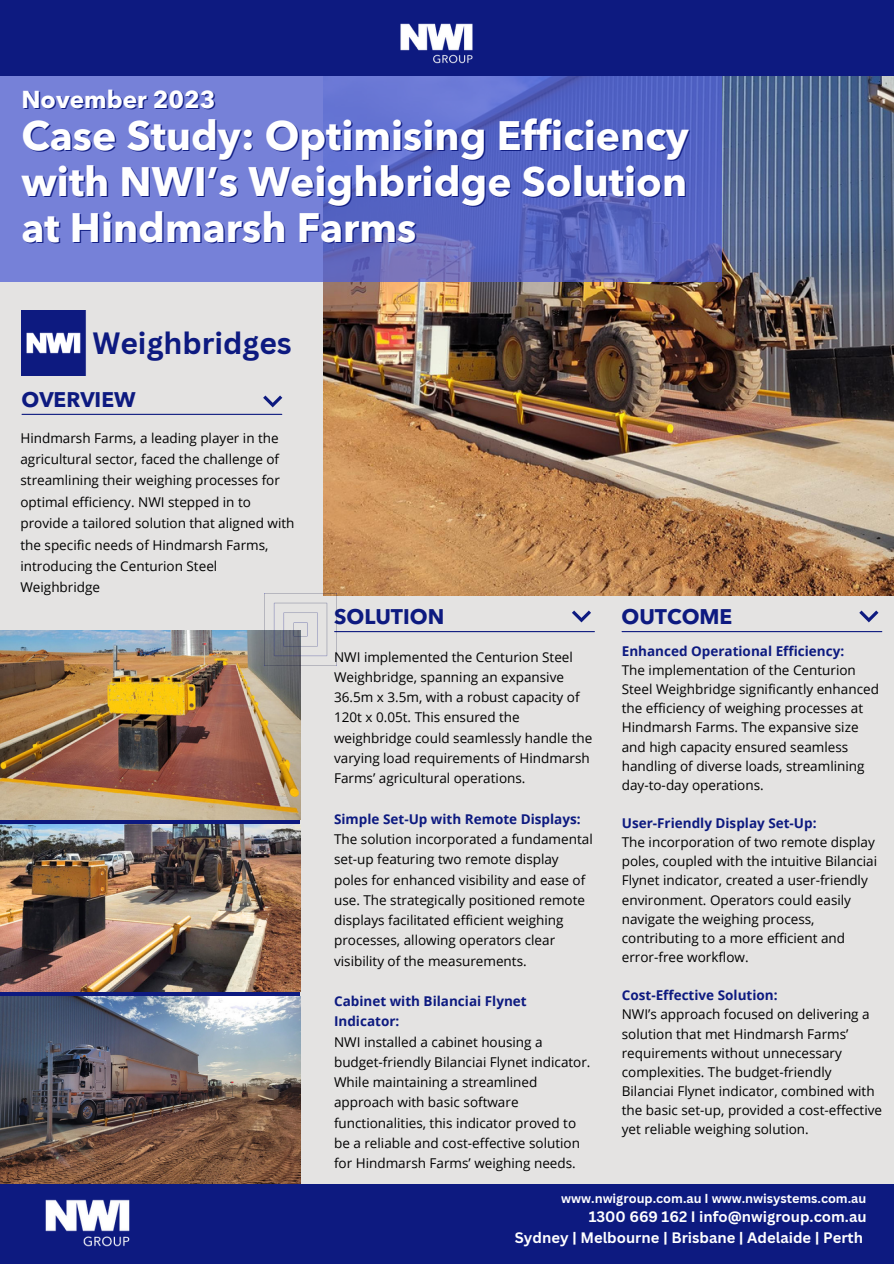
<style>
.page{position:relative;width:894px;height:1264px;background:#fff}
.page>*{position:absolute;margin:0;border:0;box-sizing:border-box;transform-origin:0 0}
.t1{font:700 40.8px/46.2px "Avenir Next LT Pro";color:#fff;text-align:justify}
.t2{font:700 30px "Canva Sans";color:#0d1a80}
.t3{font:700 24.3px "Avenir Next LT Pro";color:#fff}
.t4{font:700 21px "Avenir Next LT Pro";color:#0d1a80}
.t5{font:700 14.85px "Canva Sans";color:#fff}
.t6{font:13.5px/20.2px "Open Sans";color:#000}
.t7{font:700 13.5px/20.2px "Open Sans";color:#0d1a80}
.t8{font:700 12.6px "Canva Sans";color:#fff}
</style>
<div class="page">
<div style="left:0;top:0;width:893px;height:1263px;background:#e4e3e2"></div>
<img style="left:323px;top:76px;width:569px;height:519px">
<svg style="left:0;top:76px;width:721px;height:205px;background:#6672cd"></svg>
<hr style="left:334px;top:631px;width:260px;height:1px;background:#0d1a80">
<svg style="left:572px;top:610px;width:19px;height:12px"></svg>
<hr style="left:622px;top:631px;width:259px;height:1px;background:#0d1a80">
<svg style="left:859px;top:610px;width:19px;height:12px"></svg>
<img style="left:0;top:630px;width:300px;height:189px">
<img style="left:0;top:824px;width:300px;height:167px">
<img style="left:0;top:996px;width:300px;height:187px">
<hr style="left:22px;top:414px;width:260px;height:1px;background:#0d1a80">
<svg style="left:263px;top:395px;width:19px;height:12px"></svg>
<img style="left:264px;top:594px;width:72px;height:72px">
<img style="left:21px;top:311px;width:65px;height:64px">
<div style="left:0;top:0;width:893px;height:76px;background:#0d1a80"></div>
<img style="left:400px;top:23px;width:73px;height:41px">
<div style="left:0;top:1183px;width:893px;height:80px;background:#0d1a80"></div>
<img style="left:45px;top:1199px;width:85px;height:48px">
<p class="t3" style="left:21px;top:90px;width:196px">November 2023</p>
<p class="t1" style="left:21px;top:116px;width:669px">Case Study: Optimising Efficiency with NWI’s Weighbridge Solution at Hindmarsh Farms</p>
<p class="t2" style="left:92px;top:322px;width:201px">Weighbridges</p>
<p class="t4" style="left:21px;top:391px;width:116px">OVERVIEW</p>
<p class="t6" style="left:20px;top:427px;width:275px;line-height:21.3px">Hindmarsh Farms, a leading player in the agricultural sector, faced the challenge of streamlining their weighing processes for optimal efficiency. NWI stepped in to provide a tailored solution that aligned with the specific needs of Hindmarsh Farms, introducing the Centurion Steel Weighbridge</p>
<p class="t4" style="left:334px;top:608px;width:112px">SOLUTION</p>
<p class="t4" style="left:621px;top:608px;width:112px">OUTCOME</p>
<p class="t6" style="left:334px;top:646px;width:260px">NWI implemented the Centurion Steel Weighbridge, spanning an expansive 36.5m x 3.5m, with a robust capacity of 120t x 0.05t. This ensured the weighbridge could seamlessly handle the varying load requirements of Hindmarsh Farms’ agricultural operations.</p>
<p class="t7" style="left:334px;top:808px;width:248px">Simple Set-Up with Remote Displays:</p>
<p class="t6" style="left:334px;top:828px;width:260px">The solution incorporated a fundamental set-up featuring two remote display poles for enhanced visibility and ease of use. The strategically positioned remote displays facilitated efficient weighing processes, allowing operators clear visibility of the measurements.</p>
<p class="t7" style="left:334px;top:990px;width:194px">Cabinet with Bilanciai Flynet<br>Indicator:</p>
<p class="t6" style="left:334px;top:1031px;width:258px">NWI installed a cabinet housing a budget-friendly Bilanciai Flynet indicator.<br>While maintaining a streamlined approach with basic software functionalities, this indicator proved to be a reliable and cost-effective solution for Hindmarsh Farms’ weighing needs.</p>
<p class="t7" style="left:621px;top:640px;width:224px">Enhanced Operational Efficiency:</p>
<p class="t6" style="left:621px;top:660px;width:258px;line-height:19.2px">The implementation of the Centurion Steel Weighbridge significantly enhanced the efficiency of weighing processes at Hindmarsh Farms. The expansive size and high capacity ensured seamless handling of diverse loads, streamlining day-to-day operations.</p>
<p class="t7" style="left:621px;top:812px;width:196px">User-Friendly Display Set-Up:</p>
<p class="t6" style="left:621px;top:832px;width:257px;line-height:19.2px">The incorporation of two remote display poles, coupled with the intuitive Bilanciai Flynet indicator, created a user-friendly environment. Operators could easily navigate the weighing process, contributing to a more efficient and error-free workflow.</p>
<p class="t7" style="left:621px;top:984px;width:157px">Cost-Effective Solution:</p>
<p class="t6" style="left:621px;top:1004px;width:262px;line-height:19.2px">NWI’s approach focused on delivering a solution that met Hindmarsh Farms’ requirements without unnecessary complexities. The budget-friendly Bilanciai Flynet indicator, combined with the basic set-up, provided a cost-effective yet reliable weighing solution.</p>
<p class="t8" style="left:561px;top:1189px;width:306px">www.nwigroup.com.au I www.nwisystems.com.au</p>
<p class="t5" style="left:588px;top:1206px;width:279px">1300 669 162 I info@nwigroup.com.au</p>
<p class="t5" style="left:514px;top:1227px;width:349px">Sydney | Melbourne | Brisbane | Adelaide | Perth</p>
</div>
